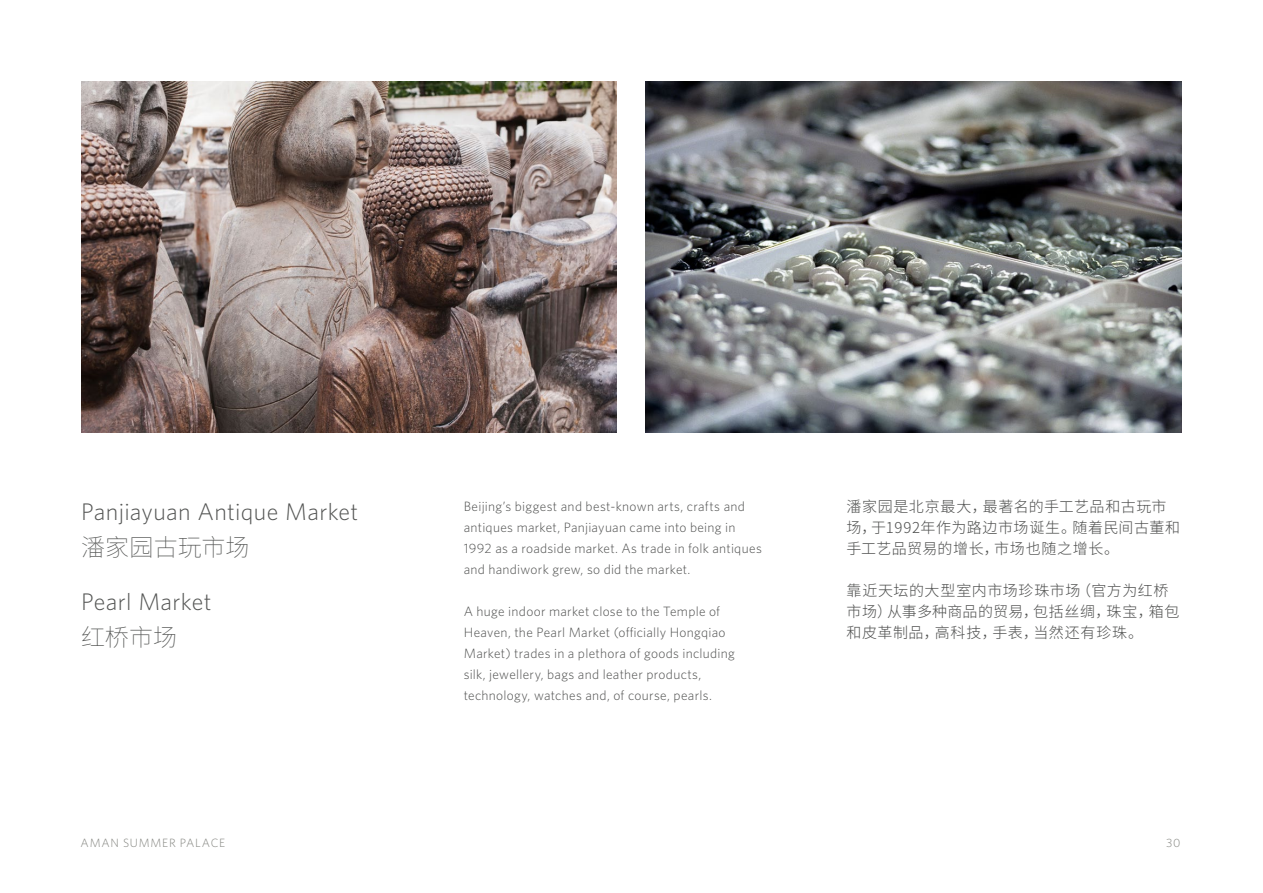
<style>
.page{position:relative;width:1263px;height:893px;background:#fff}
.page>*{position:absolute;margin:0;border:0;box-sizing:border-box;transform-origin:0 0}
.t1{font:300 24px "Whitney";letter-spacing:.015em;color:#545554}
.t2{font:100 24px "Noto Sans SC";letter-spacing:.005em;color:#545554}
.t3{font:300 15px/21px "Noto Sans SC";letter-spacing:.035em;color:#4d4e4d}
.t4{font:300 13.5px/21px "Whitney";letter-spacing:.02em;color:#4d4e4d}
.t5{font:300 12px "Whitney";letter-spacing:.06em;color:#82837e}
</style>
<div class="page">
<img style="left:81px;top:81px;width:535px;height:352px">
<img style="left:645px;top:81px;width:537px;height:352px">
<h1 class="t1" style="left:81px;top:495px;width:279px">Panjiayuan Antique Market</h1>
<h1 class="t2" style="left:81px;top:533px;width:170px">潘家园古玩市场</h1>
<h1 class="t1" style="left:81px;top:585px;width:132px">Pearl Market</h1>
<h1 class="t2" style="left:81px;top:623px;width:98px">红桥市场</h1>
<p class="t4" style="left:464px;top:496px;width:300px">Beijing’s biggest and best-known arts, crafts and antiques market, Panjiayuan came into being in 1992 as a roadside market. As trade in folk antiques and handiwork grew, so did the market.</p>
<p class="t4" style="left:464px;top:601px;width:273px">A huge indoor market close to the Temple of Heaven, the Pearl Market (officially Hongqiao Market) trades in a plethora of goods including silk, jewellery, bags and leather products, technology, watches and, of course, pearls.</p>
<p class="t3" style="left:846px;top:497px;width:335px">潘家园是北京最大，最著名的手工艺品和古玩市场，于1992年作为路边市场诞生。随着民间古董和手工艺品贸易的增长，市场也随之增长。</p>
<p class="t3" style="left:846px;top:581px;width:334px">靠近天坛的大型室内市场珍珠市场（官方为红桥市场）从事多种商品的贸易，包括丝绸，珠宝，箱包和皮革制品，高科技，手表，当然还有珍珠。</p>
<p class="t5" style="left:81px;top:835px;width:146px">AMAN SUMMER PALACE</p>
<p class="t5" style="left:1166px;top:835px;width:16px">30</p>
</div>
